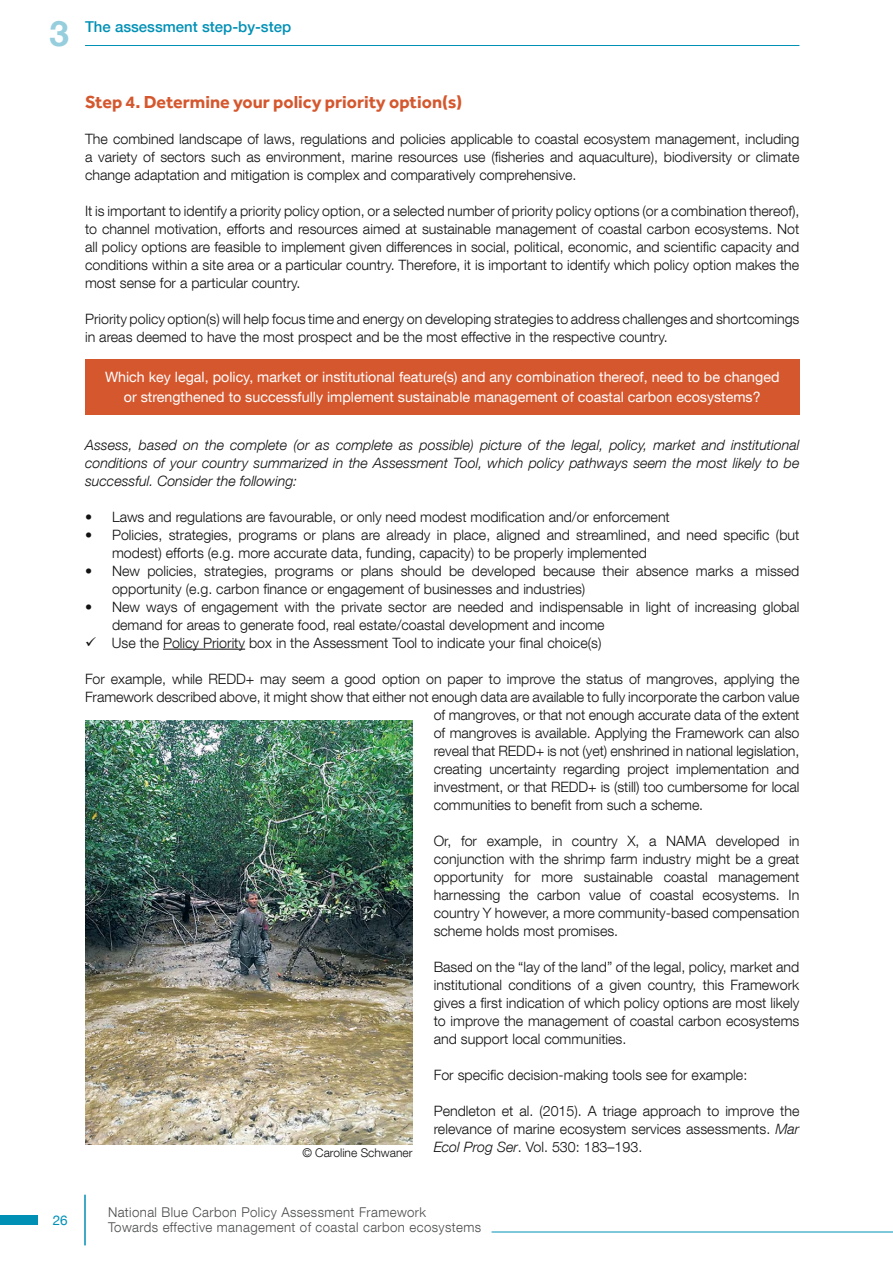
<style>
.page{position:relative;width:893px;height:1263px;background:#fff}
.page>*{position:absolute;margin:0;border:0;box-sizing:border-box;transform-origin:0 0}
.t1{font:700 35.1px "Helvetica Neue LT Com";color:#96cedd}
.t2{font:700 18px "Effra";color:#d5572e}
.t3{font:500 15px "Helvetica Neue LT Com";color:#0090b6}
.t4{font:300 14.25px/18px "Helvetica Neue LT Com";color:#121212}
.t5{font:italic 300 14.25px/18px "Helvetica Neue LT Com";color:#121212;text-align:justify}
.t6{font:14.25px/19.5px "Helvetica Neue LT Com";color:#fff;text-align:center}
.t7{font:300 13.5px/15px "Helvetica Neue LT Com";letter-spacing:.03em;color:#4a4c4b}
.t8{font:13.5px "Helvetica Neue LT Com";color:#0090b6}
.t9{font:300 12px "Helvetica Neue LT Com";color:#121212}
.s1{font-style:italic}
</style>
<div class="page">
<div style="left:0;top:1215px;width:38px;height:10px;background:#0090b6"></div>
<hr style="left:492px;top:1231px;width:401px;height:1px;background:#0090b6">
<hr style="left:84px;top:1195px;width:2px;height:50px;background:#0090b6">
<hr style="left:85px;top:45px;width:714px;height:1px;background:#0090b6">
<hr style="left:163px;top:649px;width:82px;height:1px;background:#121212">
<div style="left:85px;top:359px;width:714px;height:55px;background:#d5572e"></div>
<img style="left:86px;top:721px;width:326px;height:423px">
<h1 class="t1" style="left:49px;top:11px;width:21px">3</h1>
<p class="t3" style="left:85px;top:17px;width:208px">The assessment step-by-step</p>
<p class="t2" style="left:85px;top:91px;width:379px">Step 4. Determine your policy priority option(s)</p>
<p class="t4" style="left:85px;top:130px;width:716px;text-align:justify">The combined landscape of laws, regulations and policies applicable to coastal ecosystem management, including a variety of sectors such as environment, marine resources use (fisheries and aquaculture), biodiversity or climate change adaptation and mitigation is complex and comparatively comprehensive.</p>
<p class="t4" style="left:85px;top:202px;width:716px;text-align:justify">It is important to identify a priority policy option, or a selected number of priority policy options (or a combination thereof), to channel motivation, efforts and resources aimed at sustainable management of coastal carbon ecosystems. Not all policy options are feasible to implement given differences in social, political, economic, and scientific capacity and conditions within a site area or a particular country. Therefore, it is important to identify which policy option makes the most sense for a particular country.</p>
<p class="t4" style="left:85px;top:310px;width:716px">Priority policy option(s) will help focus time and energy on developing strategies to address challenges and shortcomings in areas deemed to have the most prospect and be the most effective in the respective country.</p>
<p class="t6" style="left:105px;top:367px;width:676px">Which key legal, policy, market or institutional feature(s) and any combination thereof, need to be changed or strengthened to successfully implement sustainable management of coastal carbon ecosystems?</p>
<p class="t5" style="left:85px;top:436px;width:716px">Assess, based on the complete (or as complete as possible) picture of the legal, policy, market and institutional conditions of your country summarized in the Assessment Tool, which policy pathways seem the most likely to be successful. Consider the following:</p>
<p class="t4" style="left:85px;top:508px;width:586px">• Laws and regulations are favourable, or only need modest modification and/or enforcement</p>
<p class="t4" style="left:112px;top:526px;width:689px;text-indent:-27px">• Policies, strategies, programs or plans are already in place, aligned and streamlined, and need specific (but modest) efforts (e.g. more accurate data, funding, capacity) to be properly implemented</p>
<p class="t4" style="left:112px;top:562px;width:689px;text-indent:-27px">• New policies, strategies, programs or plans should be developed because their absence marks a missed opportunity (e.g. carbon finance or engagement of businesses and industries)</p>
<p class="t4" style="left:112px;top:598px;width:689px;text-indent:-27px">• New ways of engagement with the private sector are needed and indispensable in light of increasing global demand for areas to generate food, real estate/coastal development and income<br>Use the Policy Priority box in the Assessment Tool to indicate your final choice(s)</p>
<p class="t4" style="left:85px;top:670px;width:716px">For example, while REDD+ may seem a good option on paper to improve the status of mangroves, applying the</p>
<p class="t4" style="left:85px;top:688px;width:716px">Framework described above, it might show that either not enough data are available to fully incorporate the carbon value</p>
<p class="t4" style="left:434px;top:706px;width:367px">of mangroves, or that not enough accurate data of the extent</p>
<p class="t4" style="left:434px;top:724px;width:367px">of mangroves is available. Applying the Framework can also</p>
<p class="t4" style="left:434px;top:742px;width:367px">reveal that REDD+ is not (yet) enshrined in national legislation,</p>
<p class="t4" style="left:434px;top:760px;width:367px">creating uncertainty regarding project implementation and</p>
<p class="t4" style="left:434px;top:778px;width:367px">investment, or that REDD+ is (still) too cumbersome for local</p>
<p class="t4" style="left:434px;top:796px;width:271px">communities to benefit from such a scheme.</p>
<p class="t4" style="left:434px;top:832px;width:367px;text-align:justify">Or, for example, in country X, a NAMA developed in conjunction with the shrimp farm industry might be a great opportunity for more sustainable coastal management harnessing the carbon value of coastal ecosystems. In country Y however, a more community-based compensation scheme holds most promises.</p>
<p class="t4" style="left:434px;top:958px;width:367px;text-align:justify">Based on the “lay of the land” of the legal, policy, market and institutional conditions of a given country, this Framework gives a first indication of which policy options are most likely to improve the management of coastal carbon ecosystems and support local communities.</p>
<p class="t4" style="left:434px;top:1066px;width:315px">For specific decision-making tools see for example:</p>
<p class="t4" style="left:434px;top:1102px;width:367px">Pendleton et al. (2015). A triage approach to improve the relevance of marine ecosystem services assessments. <span class="s1">Mar</span></p>
<p class="t9" style="left:302px;top:1145px;width:112px">© Caroline Schwaner</p>
<p class="t4" style="left:434px;top:1138px;width:210px"><span class="s1">Ecol Prog Ser</span>. Vol. 530: 183–193.</p>
<p class="t8" style="left:53px;top:1212px;width:17px">26</p>
<p class="t7" style="left:108px;top:1204px;width:375px">National Blue Carbon Policy Assessment Framework<br>Towards effective management of coastal carbon ecosystems</p>
</div>
